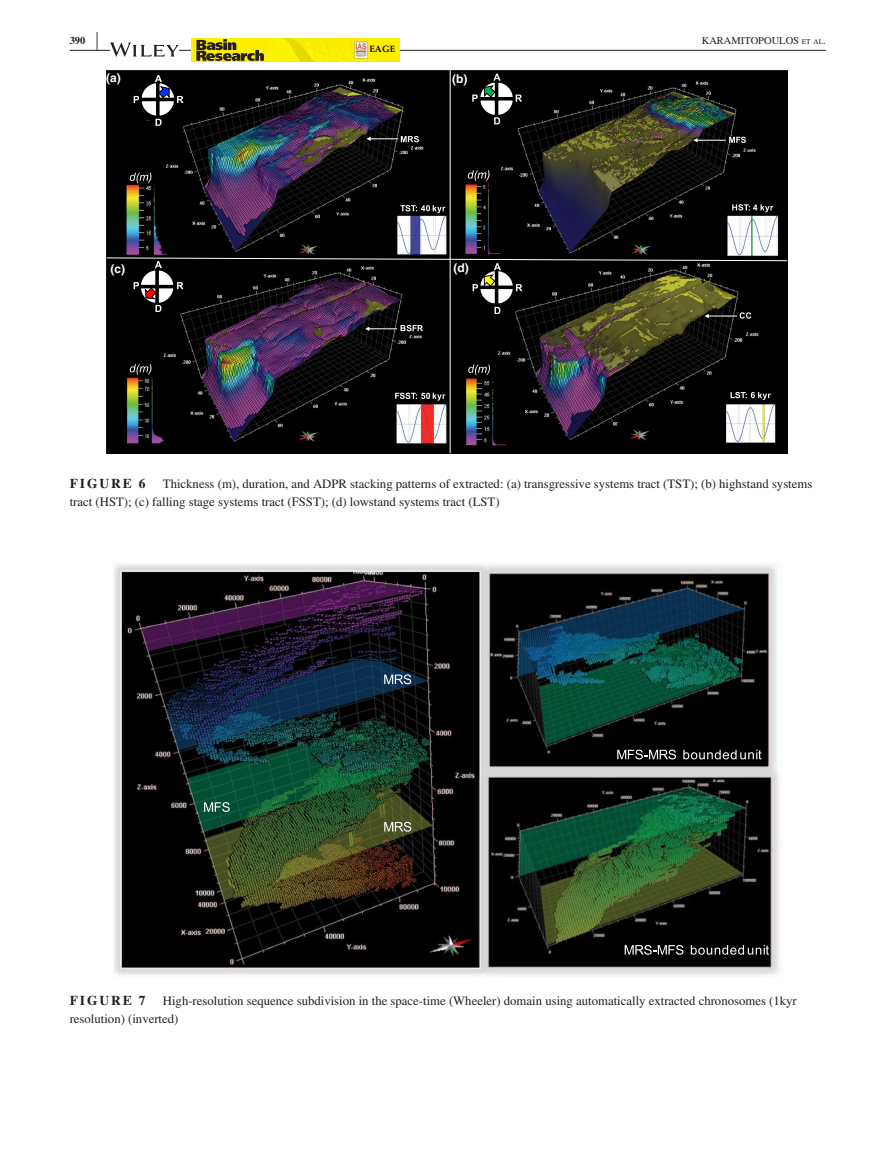
<style>
.page{position:relative;width:893px;height:1174px;background:#fff}
.page>*{position:absolute;margin:0;border:0;box-sizing:border-box;transform-origin:0 0}
.t1{font:700 25.95px "STIX";color:#231f20;scale:.36 1}
.t2{font:700 13.5px "STIX";letter-spacing:.14em;color:#231f20}
.t3{font:12.75px/18px "STIX";color:#231f20}
.t4{font:700 12px "Helvetica";color:#fff}
.t5{font:10.5px "STIX";color:#231f20}
.t6{font:700 10.5px "STIX";color:#231f20}
.t7{font:700 9.15px "Palatino Linotype";color:#000}
.s1{font-size:7.35px}
</style>
<div class="page">
<hr style="left:70px;top:50px;width:756px;height:1px;background:#231f20">
<svg style="left:110px;top:42px;width:69px;height:15px"></svg>
<div style="left:191px;top:38px;width:208px;height:24px;background:#fe0"></div>
<img style="left:268px;top:38px;width:104px;height:24px">
<svg style="left:196px;top:39px;width:68px;height:22px"></svg>
<img style="left:106px;top:70px;width:681px;height:383px">
<img style="left:113px;top:564px;width:667px;height:412px">
<svg style="left:384px;top:822px;width:27px;height:9px"></svg>
<svg style="left:384px;top:674px;width:27px;height:10px"></svg>
<svg style="left:204px;top:802px;width:26px;height:10px"></svg>
<svg style="left:617px;top:749px;width:144px;height:10px"></svg>
<svg style="left:625px;top:945px;width:144px;height:9px"></svg>
<p class="t6" style="left:70px;top:34px;width:17px">390</p>
<h1 class="t1" style="left:96px;top:26px;width:7px">|</h1>
<p class="t4" style="left:106px;top:70px;width:16px">(a)</p>
<p class="t7" style="left:369px;top:42px;width:27px">EAGE</p>
<p class="t4" style="left:452px;top:71px;width:17px">(b)</p>
<p class="t4" style="left:111px;top:261px;width:16px">(c)</p>
<p class="t4" style="left:453px;top:261px;width:17px">(d)</p>
<p class="t5" style="left:702px;top:33px;width:126px">KARAMITOPOULOS <span class="s1">et al</span> .</p>
<p class="t2" style="left:70px;top:475px;width:77px">FIGURE 6</p>
<p class="t3" style="left:70px;top:475px;width:744px;text-indent:93px">Thickness (m), duration, and ADPR stacking patterns of extracted: (a) transgressive systems tract (TST); (b) highstand systems tract (HST); (c) falling stage systems tract (FSST); (d) lowstand systems tract (LST)</p>
<p class="t2" style="left:70px;top:992px;width:77px">FIGURE 7</p>
<p class="t3" style="left:70px;top:993px;width:728px;text-indent:93px">High-resolution sequence subdivision in the space-time (Wheeler) domain using automatically extracted chronosomes (1kyr resolution) (inverted)</p>
</div>
